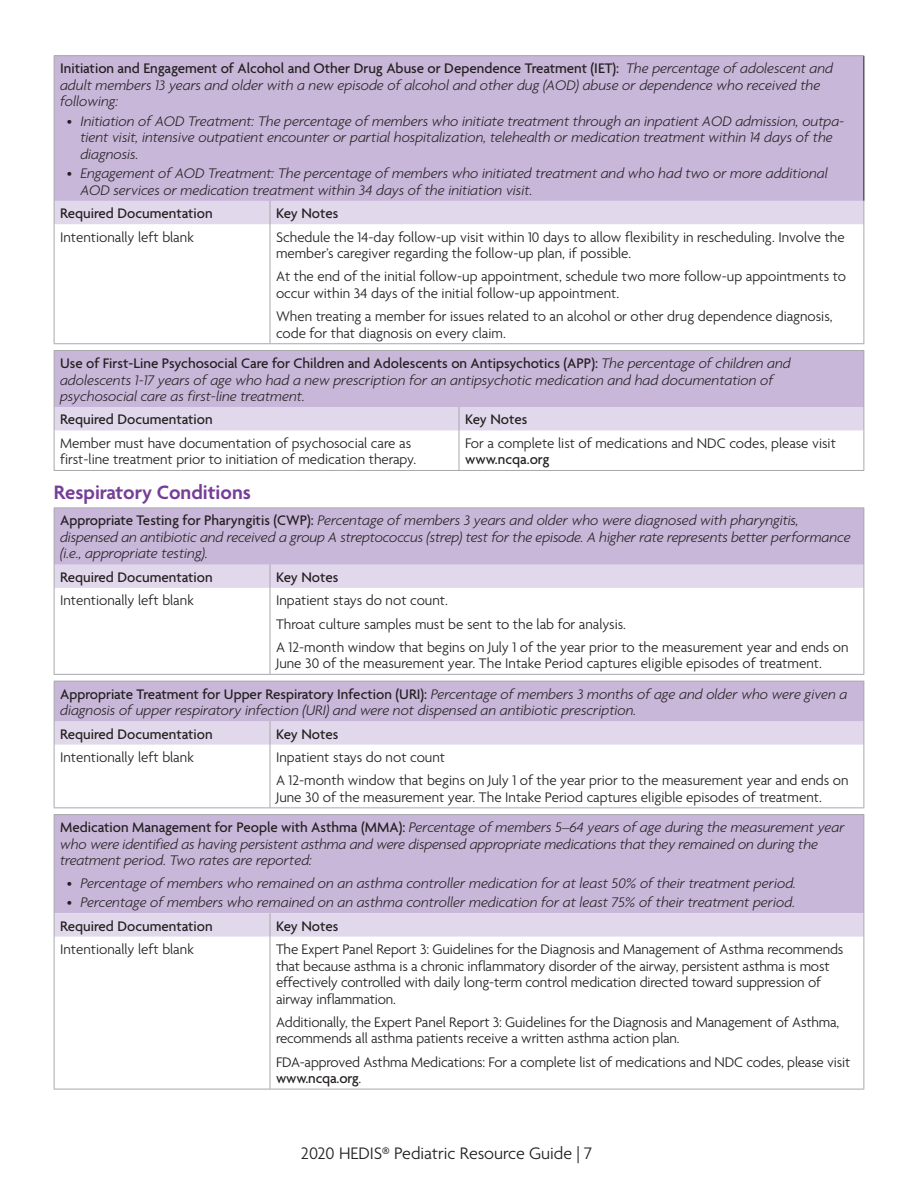
<style>
.page{position:relative;width:918px;height:1188px;background:#fff}
.page>*{position:absolute;margin:0;border:0;box-sizing:border-box;transform-origin:0 0}
.t1{font:600 21px "Agenda";color:#753e98}
.t2{font:300 18px "Agenda";color:#231f20}
.t3{font:italic 300 15px/16.5px "Agenda";color:#231f20}
.t4{font:300 15px/16.5px "Agenda";color:#231f20}
.t5{font:500 15px "Agenda";color:#231f20}
.s1{font-weight:500;font-style:normal}
.s2{font-weight:500}
</style>
<div class="page">
<div style="left:54px;top:56px;width:810px;height:145px;background:#c8b7d9"></div>
<hr style="left:54px;top:56px;width:1px;height:145px;background:#a8a9ad">
<hr style="left:54px;top:55px;width:216px;height:1px;background:#a8a9ad">
<hr style="left:270px;top:55px;width:594px;height:1px;background:#a8a9ad">
<hr style="left:864px;top:56px;width:1px;height:145px;background:#231f20">
<hr style="left:54px;top:224px;width:1px;height:119px;background:#a8a9ad">
<hr style="left:270px;top:224px;width:1px;height:119px;background:#a8a9ad">
<hr style="left:864px;top:224px;width:1px;height:119px;background:#a8a9ad">
<hr style="left:54px;top:343px;width:216px;height:1px;background:#a8a9ad">
<hr style="left:270px;top:343px;width:594px;height:1px;background:#a8a9ad">
<div style="left:54px;top:201px;width:811px;height:23px;background:#e1d9eb"></div>
<div style="left:54px;top:350px;width:810px;height:57px;background:#c8b7d9"></div>
<hr style="left:459px;top:430px;width:1px;height:40px;background:#a8a9ad">
<hr style="left:54px;top:350px;width:405px;height:1px;background:#a8a9ad">
<hr style="left:54px;top:351px;width:1px;height:56px;background:#a8a9ad">
<hr style="left:459px;top:350px;width:405px;height:1px;background:#a8a9ad">
<hr style="left:864px;top:351px;width:1px;height:56px;background:#a8a9ad">
<hr style="left:54px;top:430px;width:1px;height:40px;background:#a8a9ad">
<hr style="left:864px;top:430px;width:1px;height:40px;background:#a8a9ad">
<hr style="left:54px;top:470px;width:405px;height:1px;background:#a8a9ad">
<hr style="left:459px;top:470px;width:405px;height:1px;background:#a8a9ad">
<div style="left:54px;top:407px;width:811px;height:23px;background:#e1d9eb"></div>
<div style="left:54px;top:508px;width:810px;height:56px;background:#c8b7d9"></div>
<hr style="left:270px;top:588px;width:1px;height:86px;background:#a8a9ad">
<hr style="left:54px;top:508px;width:216px;height:1px;background:#a8a9ad">
<hr style="left:54px;top:508px;width:1px;height:56px;background:#a8a9ad">
<hr style="left:270px;top:508px;width:594px;height:1px;background:#a8a9ad">
<hr style="left:864px;top:508px;width:1px;height:56px;background:#a8a9ad">
<hr style="left:54px;top:588px;width:1px;height:86px;background:#a8a9ad">
<hr style="left:864px;top:588px;width:1px;height:86px;background:#a8a9ad">
<hr style="left:54px;top:674px;width:216px;height:1px;background:#a8a9ad">
<hr style="left:270px;top:674px;width:594px;height:1px;background:#a8a9ad">
<div style="left:54px;top:564px;width:811px;height:24px;background:#e1d9eb"></div>
<div style="left:54px;top:681px;width:810px;height:40px;background:#c8b7d9"></div>
<hr style="left:270px;top:745px;width:1px;height:62px;background:#a8a9ad">
<hr style="left:54px;top:681px;width:216px;height:1px;background:#a8a9ad">
<hr style="left:54px;top:681px;width:1px;height:40px;background:#a8a9ad">
<hr style="left:270px;top:681px;width:594px;height:1px;background:#a8a9ad">
<hr style="left:864px;top:681px;width:1px;height:40px;background:#a8a9ad">
<hr style="left:54px;top:745px;width:1px;height:62px;background:#a8a9ad">
<hr style="left:864px;top:745px;width:1px;height:62px;background:#a8a9ad">
<hr style="left:54px;top:807px;width:216px;height:1px;background:#a8a9ad">
<hr style="left:270px;top:807px;width:594px;height:1px;background:#a8a9ad">
<div style="left:54px;top:721px;width:811px;height:24px;background:#e1d9eb"></div>
<div style="left:54px;top:815px;width:810px;height:98px;background:#c8b7d9"></div>
<hr style="left:270px;top:937px;width:1px;height:152px;background:#a8a9ad">
<hr style="left:54px;top:814px;width:216px;height:1px;background:#a8a9ad">
<hr style="left:270px;top:814px;width:594px;height:1px;background:#a8a9ad">
<hr style="left:54px;top:815px;width:1px;height:98px;background:#a8a9ad">
<hr style="left:864px;top:815px;width:1px;height:98px;background:#a8a9ad">
<div style="left:54px;top:913px;width:811px;height:24px;background:#e1d9eb"></div>
<hr style="left:54px;top:937px;width:1px;height:152px;background:#a8a9ad">
<hr style="left:864px;top:937px;width:1px;height:152px;background:#a8a9ad">
<hr style="left:54px;top:1089px;width:216px;height:1px;background:#a8a9ad">
<hr style="left:270px;top:1089px;width:594px;height:1px;background:#a8a9ad">
<p class="t3" style="left:60px;top:60px;width:774px"><span class="s1">Initiation and Engagement of Alcohol and Other Drug Abuse or Dependence Treatment (IET):</span> The percentage of adolescent and adult members 13 years and older with a new episode of alcohol and other dug (AOD) abuse or dependence who received the following:</p>
<p class="t3" style="left:80px;top:112px;width:766px;text-indent:-14px">• Initiation of AOD Treatment: The percentage of members who initiate treatment through an inpatient AOD admission, outpa&shy;tient visit, intensive outpatient encounter or partial hospitalization, telehealth or medication treatment within 14 days of the diagnosis.</p>
<p class="t3" style="left:80px;top:165px;width:749px;text-indent:-14px">• Engagement of AOD Treatment: The percentage of members who initiated treatment and who had two or more additional<br>AOD services or medication treatment within 34 days of the initiation visit.</p>
<p class="t5" style="left:60px;top:204px;width:154px">Required Documentation</p>
<p class="t5" style="left:276px;top:204px;width:64px">Key Notes</p>
<p class="t4" style="left:60px;top:228px;width:135px">Intentionally left blank</p>
<p class="t4" style="left:276px;top:228px;width:570px">Schedule the 14-day follow-up visit within 10 days to allow flexibility in rescheduling. Involve the member’s caregiver regarding the follow-up plan, if possible.</p>
<p class="t4" style="left:276px;top:268px;width:572px">At the end of the initial follow-up appointment, schedule two more follow-up appointments to occur within 34 days of the initial follow-up appointment.</p>
<p class="t4" style="left:276px;top:308px;width:558px">When treating a member for issues related to an alcohol or other drug dependence diagnosis, code for that diagnosis on every claim.</p>
<p class="t3" style="left:60px;top:355px;width:732px"><span class="s1">Use of First-Line Psychosocial Care for Children and Adolescents on Antipsychotics (APP):</span> The percentage of children and adolescents 1-17 years of age who had a new prescription for an antipsychotic medication and had documentation of psychosocial care as first-line treatment.</p>
<p class="t5" style="left:60px;top:411px;width:154px">Required Documentation</p>
<p class="t5" style="left:465px;top:411px;width:64px">Key Notes</p>
<p class="t4" style="left:60px;top:435px;width:358px">Member must have documentation of psychosocial care as first-line treatment prior to initiation of medication therapy.</p>
<p class="t4" style="left:465px;top:435px;width:372px">For a complete list of medications and NDC codes, please visit <span class="s2">www.ncqa.org</span></p>
<h2 class="t1" style="left:54px;top:479px;width:199px">Respiratory Conditions</h2>
<p class="t3" style="left:60px;top:512px;width:792px"><span class="s1">Appropriate Testing for Pharyngitis (CWP):</span> Percentage of members 3 years and older who were diagnosed with pharyngitis, dispensed an antibiotic and received a group A streptococcus (strep) test for the episode. A higher rate represents better performance (i.e., appropriate testing).</p>
<p class="t5" style="left:60px;top:568px;width:154px">Required Documentation</p>
<p class="t5" style="left:276px;top:568px;width:64px">Key Notes</p>
<p class="t4" style="left:60px;top:592px;width:135px">Intentionally left blank</p>
<p class="t4" style="left:276px;top:589px;width:574px;line-height:23.2px">Inpatient stays do not count.<br>Throat culture samples must be sent to the lab for analysis.<br>A 12-month window that begins on July 1 of the year prior to the measurement year and ends on</p>
<p class="t4" style="left:276px;top:655px;width:547px">June 30 of the measurement year. The Intake Period captures eligible episodes of treatment.</p>
<p class="t3" style="left:60px;top:685px;width:789px"><span class="s1">Appropriate Treatment for Upper Respiratory Infection (URI):</span> Percentage of members 3 months of age and older who were given a diagnosis of upper respiratory infection (URI) and were not dispensed an antibiotic prescription.</p>
<p class="t5" style="left:60px;top:725px;width:154px">Required Documentation</p>
<p class="t5" style="left:276px;top:725px;width:64px">Key Notes</p>
<p class="t4" style="left:60px;top:749px;width:135px">Intentionally left blank</p>
<p class="t4" style="left:276px;top:745px;width:574px;line-height:23.2px">Inpatient stays do not count<br>A 12-month window that begins on July 1 of the year prior to the measurement year and ends on</p>
<p class="t4" style="left:276px;top:789px;width:547px">June 30 of the measurement year. The Intake Period captures eligible episodes of treatment.</p>
<p class="t3" style="left:60px;top:819px;width:786px"><span class="s1">Medication Management for People with Asthma (MMA):</span> Percentage of members 5–64 years of age during the measurement year who were identified as having persistent asthma and were dispensed appropriate medications that they remained on during the treatment period. Two rates are reported:</p>
<p class="t3" style="left:67px;top:874px;width:731px">• Percentage of members who remained on an asthma controller medication for at least 50% of their treatment period.</p>
<p class="t3" style="left:67px;top:894px;width:730px">• Percentage of members who remained on an asthma controller medication for at least 75% of their treatment period.</p>
<p class="t5" style="left:60px;top:917px;width:154px">Required Documentation</p>
<p class="t5" style="left:276px;top:917px;width:64px">Key Notes</p>
<p class="t4" style="left:60px;top:941px;width:135px">Intentionally left blank</p>
<p class="t4" style="left:276px;top:941px;width:569px">The Expert Panel Report 3: Guidelines for the Diagnosis and Management of Asthma recommends that because asthma is a chronic inflammatory disorder of the airway, persistent asthma is most effectively controlled with daily long-term control medication directed toward suppression of airway inflammation.</p>
<p class="t4" style="left:276px;top:1014px;width:565px">Additionally, the Expert Panel Report 3: Guidelines for the Diagnosis and Management of Asthma, recommends all asthma patients receive a written asthma action plan.</p>
<p class="t4" style="left:276px;top:1053px;width:576px">FDA-approved Asthma Medications: For a complete list of medications and NDC codes, please visit <span class="s2">www.ncqa.org</span>.</p>
<p class="t2" style="left:301px;top:1142px;width:293px">2020 HEDIS® Pediatric Resource Guide | 7</p>
</div>
